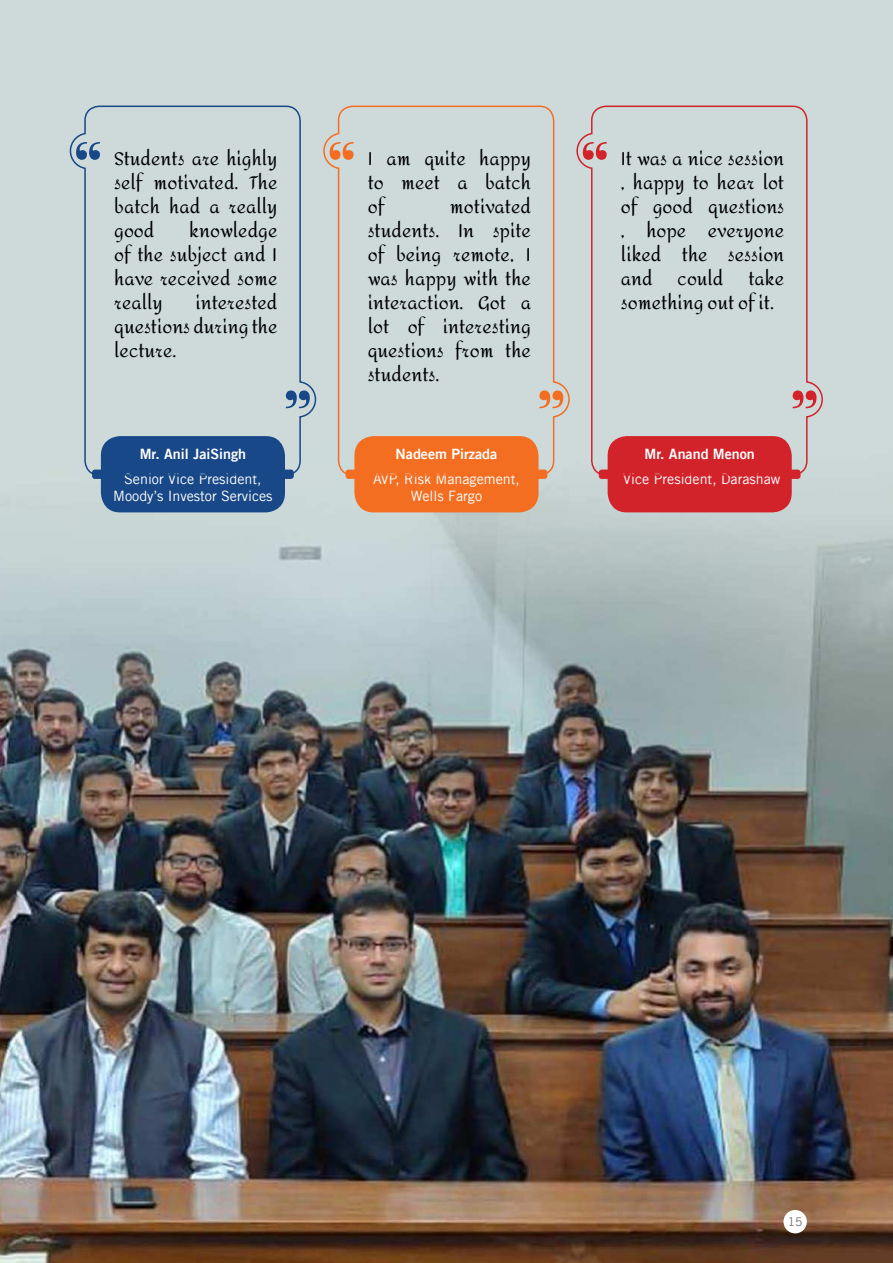
<style>
.page{position:relative;width:893px;height:1263px;background:#fff}
.page>*{position:absolute;margin:0;border:0;box-sizing:border-box;transform-origin:0 0}
.t1{font:18px/24px "Amita";color:#000;text-align:justify}
.t2{font:14.25px/16.5px "Trade Gothic LT";color:#fff;text-align:center}
.t3{font:14.25px "Trade Gothic LT Bold Two";color:#fff}
.t4{font:12px "Trade Gothic LT";color:#6d6e71}
</style>
<div class="page">
<img style="left:0;top:0;width:893px;height:1263px">
<svg style="left:92px;top:476px;width:202px;height:36px;background:#2a568f"></svg>
<svg style="left:599px;top:476px;width:202px;height:36px;background:#d1343b"></svg>
<svg style="left:69px;top:105px;width:248px;height:371px;background:#bbcbd1"></svg>
<svg style="left:346px;top:476px;width:201px;height:36px;background:#ee7732"></svg>
<svg style="left:322px;top:105px;width:248px;height:371px;background:#d1cfc7"></svg>
<svg style="left:576px;top:105px;width:248px;height:371px;background:#cec7c8"></svg>
<div style="left:783px;top:1210px;width:24px;height:23px;background:#fff;border-radius:50%"></div>
<p class="t1" style="left:114px;top:148px;width:165px">Students are highly self motivated. The batch had a really good</p>
<p class="t1" style="left:114px;top:220px;width:165px;text-indent:75px">knowledge of the subject and I have received some really</p>
<p class="t1" style="left:114px;top:292px;width:165px;text-indent:81px">interested questions during the lecture.</p>
<p class="t3" style="left:140px;top:449px;width:108px">Mr. Anil JaiSingh</p>
<p class="t2" style="left:113px;top:472px;width:161px">Senior Vice President,<br>Moody’s Investor Services</p>
<p class="t1" style="left:368px;top:148px;width:165px">I am quite happy to meet a batch of</p>
<p class="t1" style="left:368px;top:196px;width:165px;text-indent:82px">motivated students. In spite of being remote, I was happy with the interaction. Got a lot of interesting questions from the students.</p>
<p class="t3" style="left:396px;top:449px;width:103px">Nadeem Pirzada</p>
<p class="t2" style="left:373px;top:472px;width:148px">AVP, Risk Management,<br>Wells Fargo</p>
<p class="t1" style="left:621px;top:148px;width:165px">It was a nice session , happy to hear lot of good questions , hope everyone liked the session and</p>
<p class="t1" style="left:621px;top:268px;width:165px;text-indent:127px">take something out of it.</p>
<p class="t1" style="left:678px;top:268px;width:47px">could</p>
<p class="t3" style="left:644px;top:449px;width:112px">Mr. Anand Menon</p>
<p class="t2" style="left:623px;top:472px;width:159px">Vice President, Darashaw</p>
<p class="t4" style="left:788px;top:1217px;width:16px">15</p>
</div>
